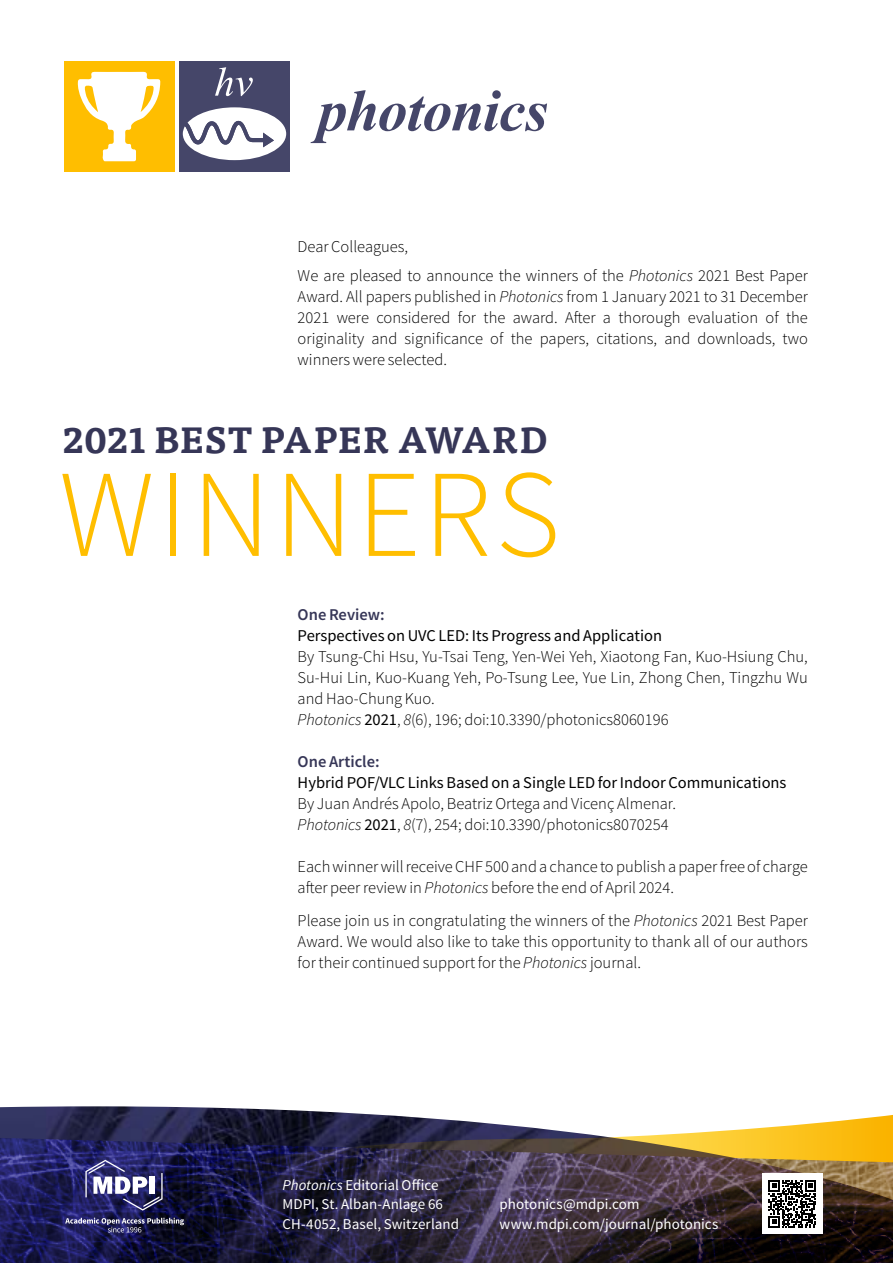
<style>
.page{position:relative;width:893px;height:1263px;background:#fff}
.page>*{position:absolute;margin:0;border:0;box-sizing:border-box;transform-origin:0 0}
.t1{font:300 124.5px "Source Sans Pro";letter-spacing:.025em;color:#ffbe00}
.t2{font:italic 700 59.25px "Times New Roman";letter-spacing:-.015em;color:#454669}
.t3{font:700 36px "Tisa OT";color:#363657}
.t4{font:300 16.5px/21px "Source Sans Pro";color:#000}
.t5{font:16.5px "Source Sans Pro";color:#000}
.t6{font:600 16.5px "Source Sans Pro";color:#363657}
.t7{font:15px/19.5px "Source Sans Pro";color:#fff}
.s1{font-style:italic}
.s2{font-weight:400}
</style>
<div class="page">
<img style="left:0;top:1106px;width:348px;height:7px">
<img style="left:0;top:1113px;width:893px;height:150px">
<div style="left:64px;top:61px;width:110px;height:111px;background:#ffbe00"></div>
<svg style="left:78px;top:72px;width:82px;height:89px"></svg>
<svg style="left:85px;top:1160px;width:78px;height:50px"></svg>
<svg style="left:65px;top:1217px;width:119px;height:15px"></svg>
<div style="left:179px;top:61px;width:111px;height:111px;background:#454669"></div>
<svg style="left:215px;top:67px;width:38px;height:29px"></svg>
<svg style="left:183px;top:107px;width:103px;height:53px"></svg>
<div style="left:762px;top:1173px;width:61px;height:61px;background:#fff"></div>
<svg style="left:769px;top:1180px;width:47px;height:47px"></svg>
<h2 class="t2" style="left:318px;top:69px;width:232px">photonics</h2>
<p class="t4" style="left:298px;top:231px;width:512px;line-height:29.5px">Dear Colleagues,<br>We are pleased to announce the winners of the <span class="s1">Photonics</span> 2021 Best Paper</p>
<p class="t4" style="left:298px;top:286px;width:512px;text-align:justify">Award. All papers published in <span class="s1">Photonics</span> from 1 January 2021 to 31 December 2021 were considered for the award. After a thorough evaluation of the originality and significance of the papers, citations, and downloads, two winners were selected.</p>
<h3 class="t3" style="left:62px;top:417px;width:487px">2021 BEST PAPER AWARD</h3>
<h1 class="t1" style="left:59px;top:438px;width:503px">WINNERS</h1>
<p class="t6" style="left:298px;top:603px;width:89px">One Review:</p>
<p class="t5" style="left:298px;top:625px;width:366px">Perspectives on UVC LED: Its Progress and Application</p>
<p class="t4" style="left:298px;top:646px;width:512px">By Tsung-Chi Hsu, Yu-Tsai Teng, Yen-Wei Yeh, Xiaotong Fan, Kuo-Hsiung Chu, Su-Hui Lin, Kuo-Kuang Yeh, Po-Tsung Lee, Yue Lin, Zhong Chen, Tingzhu Wu and Hao-Chung Kuo.<br><span class="s1">Photonics</span> <span class="s2">2021</span>, <span class="s1">8</span>(6), 196; doi:10.3390/photonics8060196</p>
<p class="t6" style="left:298px;top:750px;width:84px">One Article:</p>
<p class="t5" style="left:298px;top:772px;width:490px">Hybrid POF/VLC Links Based on a Single LED for Indoor Communications</p>
<p class="t4" style="left:298px;top:793px;width:380px">By Juan Andrés Apolo, Beatriz Ortega and Vicenç Almenar.<br><span class="s1">Photonics</span> <span class="s2">2021</span>, <span class="s1">8</span>(7), 254; doi:10.3390/photonics8070254</p>
<p class="t4" style="left:298px;top:856px;width:512px">Each winner will receive CHF 500 and a chance to publish a paper free of charge after peer review in <span class="s1">Photonics</span> before the end of April 2024.</p>
<p class="t4" style="left:298px;top:910px;width:512px;text-align:justify">Please join us in congratulating the winners of the <span class="s1">Photonics</span> 2021 Best Paper Award. We would also like to take this opportunity to thank all of our authors for their continued support for the <span class="s1">Photonics</span> journal.</p>
<p class="t7" style="left:283px;top:1175px;width:178px"><span class="s1">Photonics</span> Editorial Office<br>MDPI, St. Alban-Anlage 66<br>CH-4052, Basel, Switzerland</p>
<p class="t7" style="left:499px;top:1195px;width:220px">photonics@mdpi.com www.mdpi.com/journal/photonics</p>
</div>
